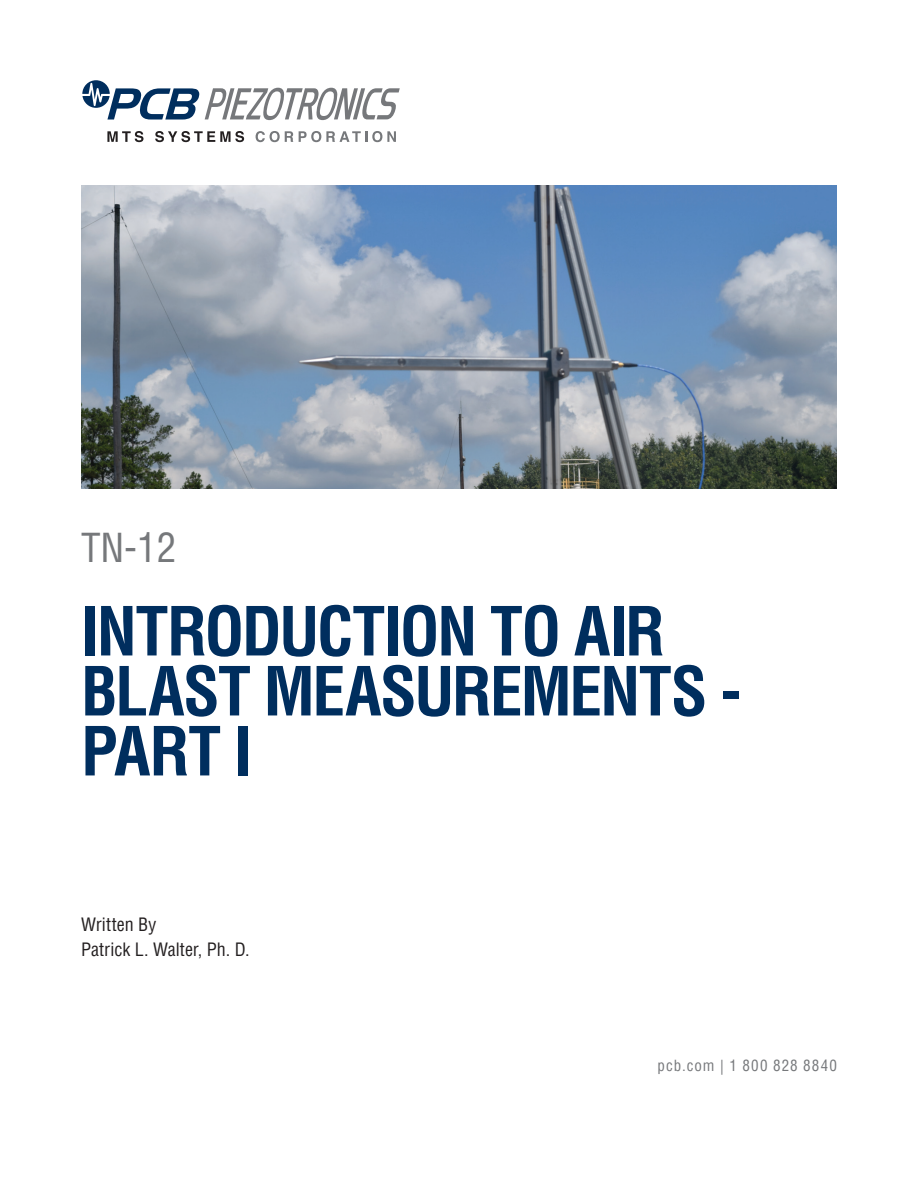
<style>
.page{position:relative;width:918px;height:1188px;background:#fff}
.page>*{position:absolute;margin:0;border:0;box-sizing:border-box;transform-origin:0 0}
.t1{font:700 condensed 66px/60px "Helvetica LT Pro";letter-spacing:-.035em;color:#002e5e}
.t2{font:condensed 39px "Helvetica LT Pro";color:#76787b}
.t3{font:condensed 18px/25.5px "Helvetica LT Pro";color:#231f20}
.t4{font:condensed 15px "Helvetica LT Pro";letter-spacing:.075em;color:#76787b}
</style>
<div class="page">
<svg style="left:205px;top:88px;width:195px;height:32px"></svg>
<svg style="left:82px;top:80px;width:117px;height:40px"></svg>
<svg style="left:107px;top:131px;width:37px;height:11px"></svg>
<svg style="left:155px;top:131px;width:89px;height:11px"></svg>
<svg style="left:256px;top:131px;width:37px;height:11px"></svg>
<svg style="left:299px;top:131px;width:97px;height:11px"></svg>
<img style="left:81px;top:185px;width:756px;height:303px">
<p class="t2" style="left:81px;top:523px;width:97px">TN-12</p>
<p class="t1" style="left:81px;top:600px;width:662px">INTRODUCTION TO AIR<br>BLAST MEASUREMENTS -<br>PART I</p>
<p class="t3" style="left:81px;top:911px;width:170px">Written By<br>Patrick L. Walter, Ph. D.</p>
<p class="t4" style="left:658px;top:1056px;width:181px">pcb.com | 1 800 828 8840</p>
</div>
